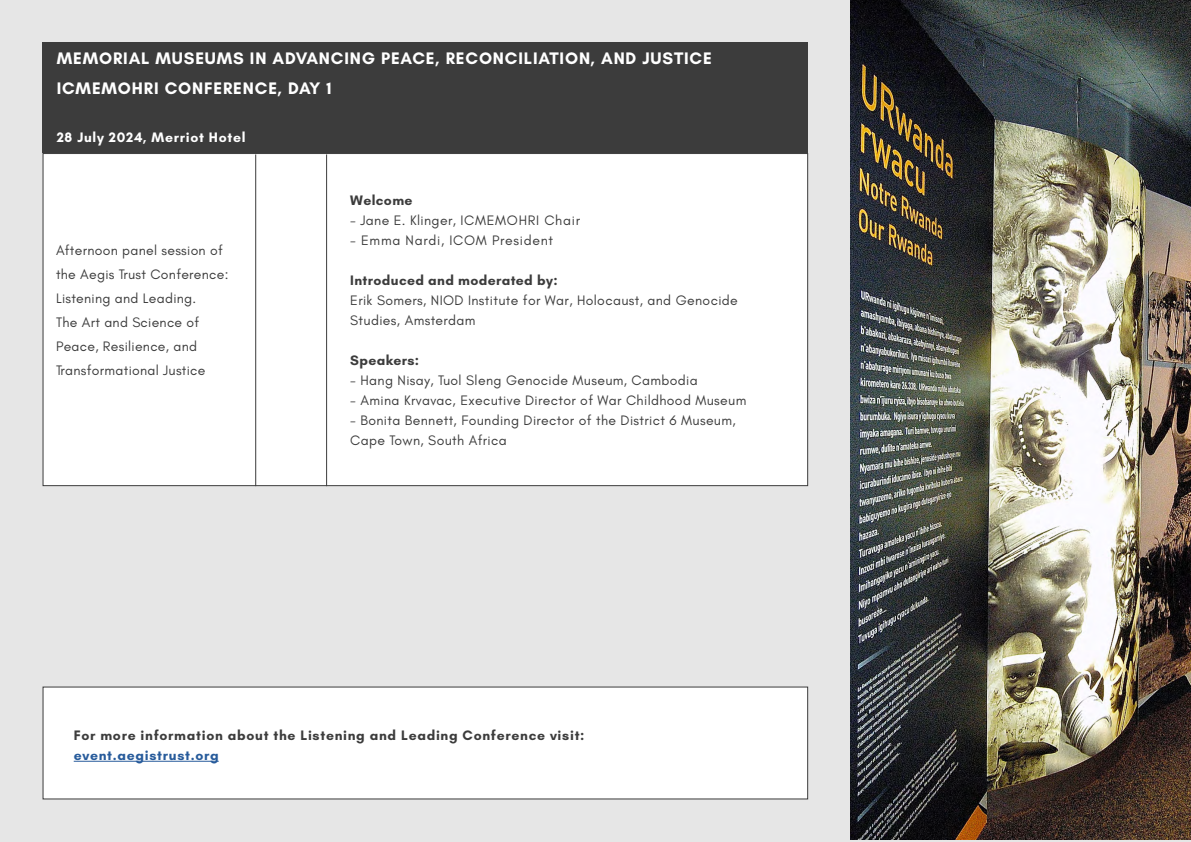
<style>
.page{position:relative;width:1191px;height:842px;background:#e6e6e6}
.page>*{position:absolute;margin:0;border:0;box-sizing:border-box;transform-origin:0 0}
.t1{font:700 17px/30px "Glacial Indifference";letter-spacing:.05em;color:#fff}
.t2{font:14px/24px "Glacial Indifference";letter-spacing:.025em;color:#3c3c3c}
.t3{font:700 14px "Glacial Indifference";letter-spacing:.05em;color:#3c3c3c}
.t4{font:14px "Glacial Indifference";letter-spacing:.05em;color:#3c3c3c}
.t5{font:700 14px "Glacial Indifference";letter-spacing:.025em;color:#3c3c3c}
.t6{font:700 14px "Glacial Indifference";letter-spacing:.05em;color:#fff}
.t7{font:700 14px "Glacial Indifference";letter-spacing:.05em;color:#275b9b}
</style>
<div class="page">
<div style="left:43px;top:43px;width:765px;height:110px;background:#3c3c3c"></div>
<div style="left:43px;top:153px;width:765px;height:333px;background:#fff;border:1px solid #3c3c3c"></div>
<hr style="left:255px;top:154px;width:1px;height:332px;background:#3c3c3c">
<hr style="left:326px;top:154px;width:1px;height:332px;background:#3c3c3c">
<img style="left:850px;top:0;width:341px;height:840px">
<div style="left:43px;top:686px;width:765px;height:113px;background:#fff"></div>
<hr style="left:74px;top:761px;width:145px;height:1px;background:#275b9b">
<p class="t1" style="left:57px;top:43px;width:656px">MEMORIAL MUSEUMS IN ADVANCING PEACE, RECONCILIATION, AND JUSTICE<br>ICMEMOHRI CONFERENCE, DAY 1</p>
<p class="t6" style="left:57px;top:129px;width:190px">28 July 2024, Merriot Hotel</p>
<p class="t2" style="left:56px;top:239px;width:174px">Afternoon panel session of the Aegis Trust Conference:<br>Listening and Leading.<br>The Art and Science of<br>Peace, Resilience, and<br>Transformational Justice</p>
<p class="t5" style="left:350px;top:191px;width:64px">Welcome</p>
<p class="t4" style="left:350px;top:212px;width:231px">- Jane E. Klinger, ICMEMOHRI Chair</p>
<p class="t4" style="left:350px;top:232px;width:204px">- Emma Nardi, ICOM President</p>
<p class="t5" style="left:350px;top:271px;width:209px">Introduced and moderated by:</p>
<p class="t2" style="left:350px;top:290px;width:389px;line-height:20px">Erik Somers, NIOD Institute for War, Holocaust, and Genocide<br>Studies, Amsterdam</p>
<p class="t5" style="left:350px;top:351px;width:70px">Speakers:</p>
<p class="t2" style="left:350px;top:368px;width:349px">- Hang Nisay, Tuol Sleng Genocide Museum, Cambodia</p>
<p class="t2" style="left:350px;top:388px;width:398px">- Amina Krvavac, Executive Director of War Childhood Museum</p>
<p class="t2" style="left:350px;top:410px;width:387px;line-height:20px">- Bonita Bennett, Founding Director of the District 6 Museum,<br>Cape Town, South Africa</p>
<p class="t3" style="left:74px;top:726px;width:512px">For more information about the Listening and Leading Conference visit:</p>
<p class="t7" style="left:74px;top:746px;width:146px">event.aegistrust.org</p>
</div>
